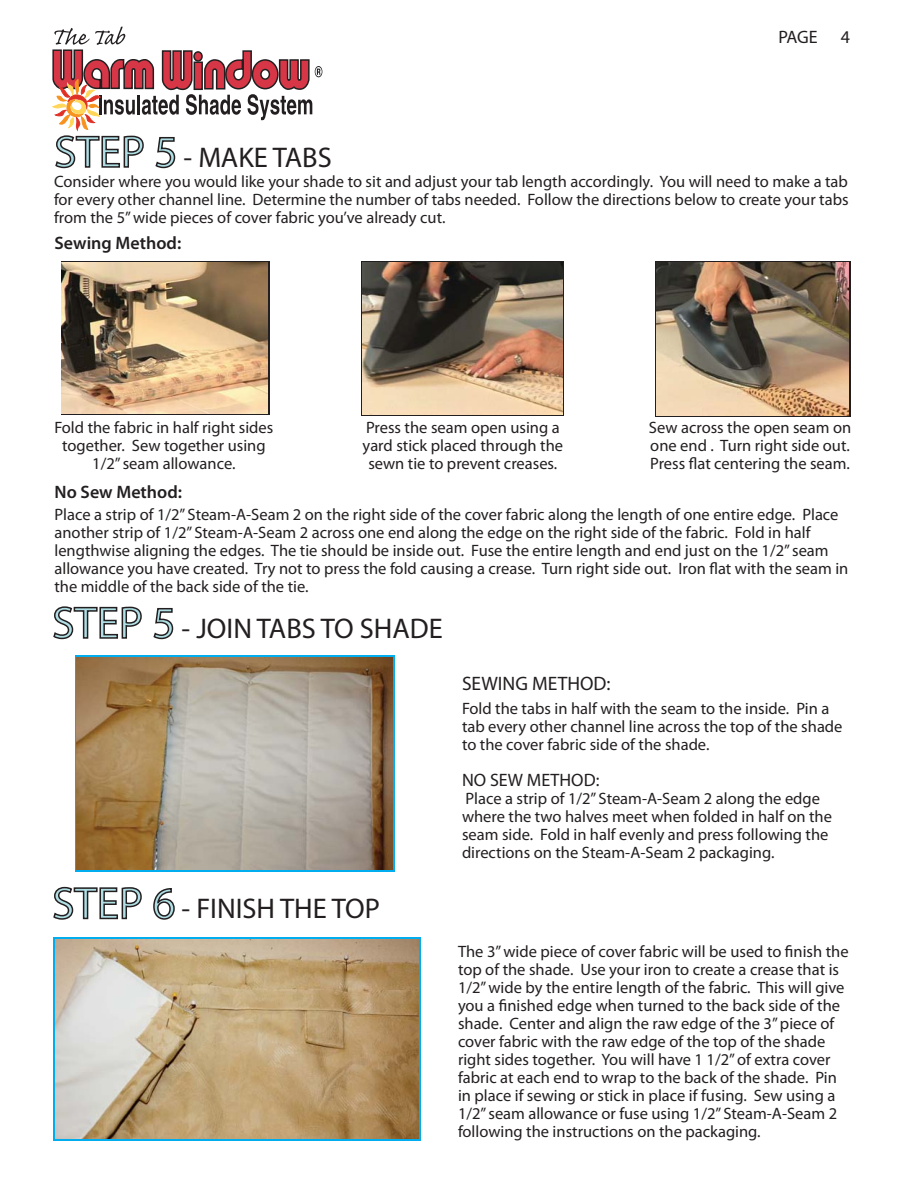
<style>
.page{position:relative;width:918px;height:1185px;background:#fff}
.page>*{position:absolute;margin:0;border:0;box-sizing:border-box;transform-origin:0 0}
.t1{font:28.5px "Myriad Pro";color:#231f20}
.t2{font:19.5px "Myriad Pro";color:#231f20}
.t3{font:600 18px "Myriad Pro";color:#231f20}
.t4{font:18px "Myriad Pro";color:#231f20}
.t5{font:16.5px/18px "Myriad Pro";color:#231f20}
.s1{font-size:45px;color:#afdfe5}
</style>
<div class="page">
<svg style="left:61px;top:261px;width:209px;height:154px"></svg>
<img style="left:62px;top:263px;width:206px;height:151px">
<svg style="left:361px;top:261px;width:203px;height:155px"></svg>
<img style="left:363px;top:262px;width:200px;height:152px">
<svg style="left:655px;top:261px;width:195px;height:155px"></svg>
<img style="left:656px;top:263px;width:193px;height:152px">
<svg style="left:52px;top:26px;width:270px;height:105px"></svg>
<div style="left:53px;top:937px;width:367px;height:204px;background:linear-gradient(to right,#00aeef,#00aeef)"></div>
<img style="left:55px;top:939px;width:363px;height:200px">
<svg style="left:75px;top:655px;width:319px;height:217px;background:#1c9fcb"></svg>
<img style="left:77px;top:657px;width:315px;height:213px">
<p class="t4" style="left:778px;top:30px;width:41px">PAGE</p>
<p class="t4" style="left:841px;top:30px;width:11px">4</p>
<p class="t1" style="left:54px;top:147px;width:279px"><span class="s1">STEP 5</span> - MAKE TABS</p>
<p class="t5" style="left:54px;top:174px;width:796px;text-align:justify">Consider where you would like your shade to sit and adjust your tab length accordingly. You will need to make a tab for every other channel line. Determine the number of tabs needed. Follow the directions below to create your tabs from the 5” wide pieces of cover fabric you’ve already cut.</p>
<p class="t3" style="left:55px;top:237px;width:128px">Sewing Method:</p>
<p class="t5" style="left:54px;top:420px;width:220px;text-align:center">Fold the fabric in half right sides together. Sew together using<br>1/2” seam allowance.</p>
<p class="t5" style="left:363px;top:420px;width:202px;text-align:center">Press the seam open using a yard stick placed through the sewn tie to prevent creases.</p>
<p class="t5" style="left:649px;top:420px;width:204px;text-align:justify">Sew across the open seam on one end . Turn right side out.<br>Press flat centering the seam.</p>
<p class="t3" style="left:54px;top:485px;width:129px">No Sew Method:</p>
<p class="t5" style="left:54px;top:507px;width:795px">Place a strip of 1/2” Steam-A-Seam 2 on the right side of the cover fabric along the length of one entire edge. Place another strip of 1/2” Steam-A-Seam 2 across one end along the edge on the right side of the fabric. Fold in half lengthwise aligning the edges. The tie should be inside out. Fuse the entire length and end just on the 1/2” seam allowance you have created. Try not to press the fold causing a crease. Turn right side out. Iron flat with the seam in the middle of the back side of the tie.</p>
<p class="t1" style="left:52px;top:618px;width:392px"><span class="s1">STEP 5</span> - JOIN TABS TO SHADE</p>
<p class="t1" style="left:52px;top:898px;width:329px"><span class="s1">STEP 6</span> - FINISH THE TOP</p>
<p class="t2" style="left:462px;top:676px;width:150px">SEWING METHOD:</p>
<p class="t5" style="left:462px;top:702px;width:382px">Fold the tabs in half with the seam to the inside. Pin a tab every other channel line across the top of the shade to the cover fabric side of the shade.</p>
<p class="t4" style="left:462px;top:774px;width:139px">NO SEW METHOD:</p>
<p class="t5" style="left:462px;top:792px;width:372px">Place a strip of 1/2” Steam-A-Seam 2 along the edge where the two halves meet when folded in half on the seam side. Fold in half evenly and press following the directions on the Steam-A-Seam 2 packaging.</p>
<p class="t5" style="left:458px;top:944px;width:392px">The 3” wide piece of cover fabric will be used to finish the top of the shade. Use your iron to create a crease that is 1/2” wide by the entire length of the fabric. This will give you a finished edge when turned to the back side of the shade. Center and align the raw edge of the 3” piece of cover fabric with the raw edge of the top of the shade right sides together. You will have 1 1/2” of extra cover fabric at each end to wrap to the back of the shade. Pin in place if sewing or stick in place if fusing. Sew using a 1/2” seam allowance or fuse using 1/2” Steam-A-Seam 2 following the instructions on the packaging.</p>
</div>
